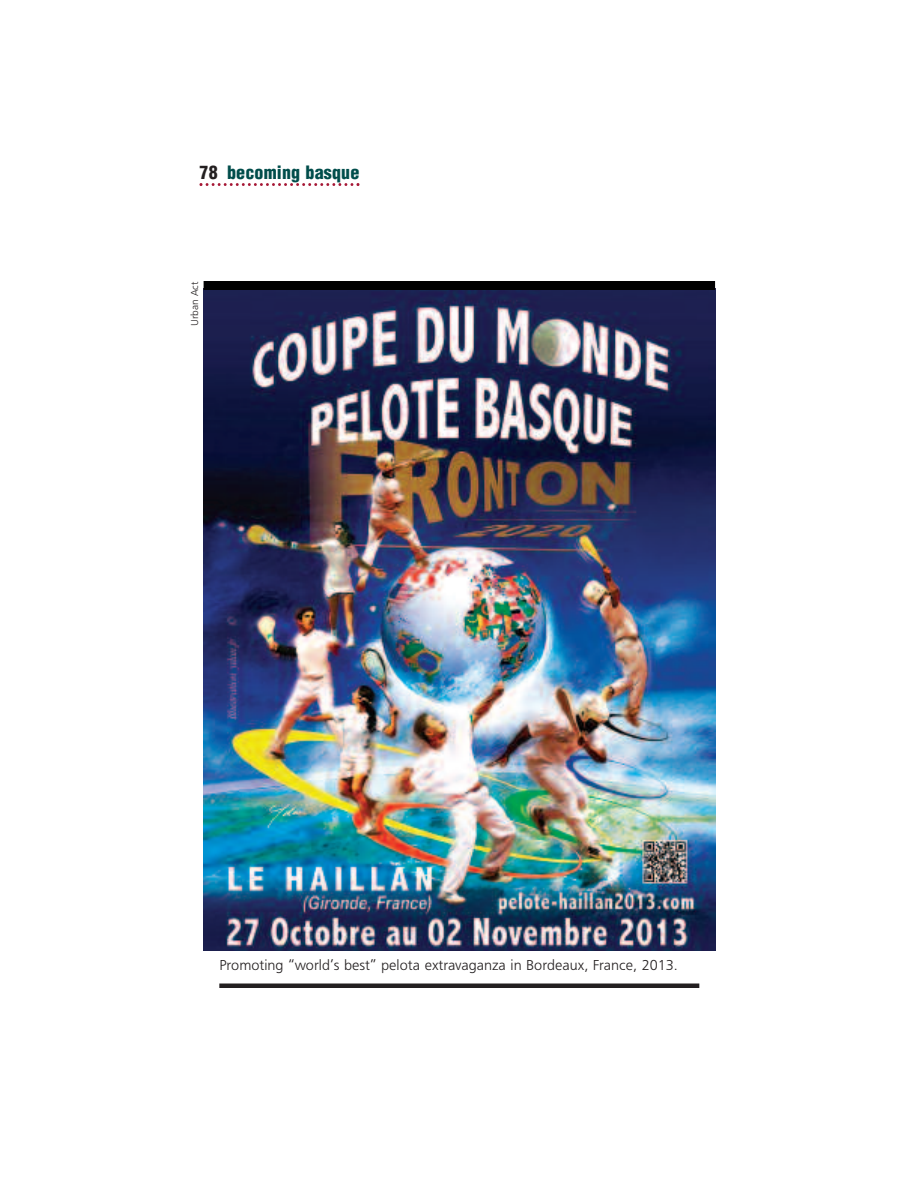
<style>
.page{position:relative;width:918px;height:1188px;background:#fff}
.page>*{position:absolute;margin:0;border:0;box-sizing:border-box;transform-origin:0 0}
.t1{font:900 condensed 18px "Helvetica";letter-spacing:.01em;color:#004d4b}
.t2{font:15px "Frugal Sans Light DTC";color:#231f20}
.t3{font:10.5px "Frugal Sans Light DTC";color:#231f20}
.s1{color:#231f20}
</style>
<div class="page">
<svg style="left:200px;top:183px;width:159px;height:3px"></svg>
<img style="left:204px;top:290px;width:511px;height:661px">
<div style="left:204px;top:281px;width:511px;height:9px;background:#000001"></div>
<hr style="left:219px;top:984px;width:480px;height:4px;background:#231f20">
<p class="t1" style="left:200px;top:162px;width:161px"><span class="s1">78</span> becoming basque</p>
<p class="t3" style="left:188px;top:326px;width:46px;rotate:-90deg">Urban Act</p>
<p class="t2" style="left:219px;top:956px;width:460px">Promoting “world’s best” pelota extravaganza in Bordeaux, France, 2013.</p>
</div>
